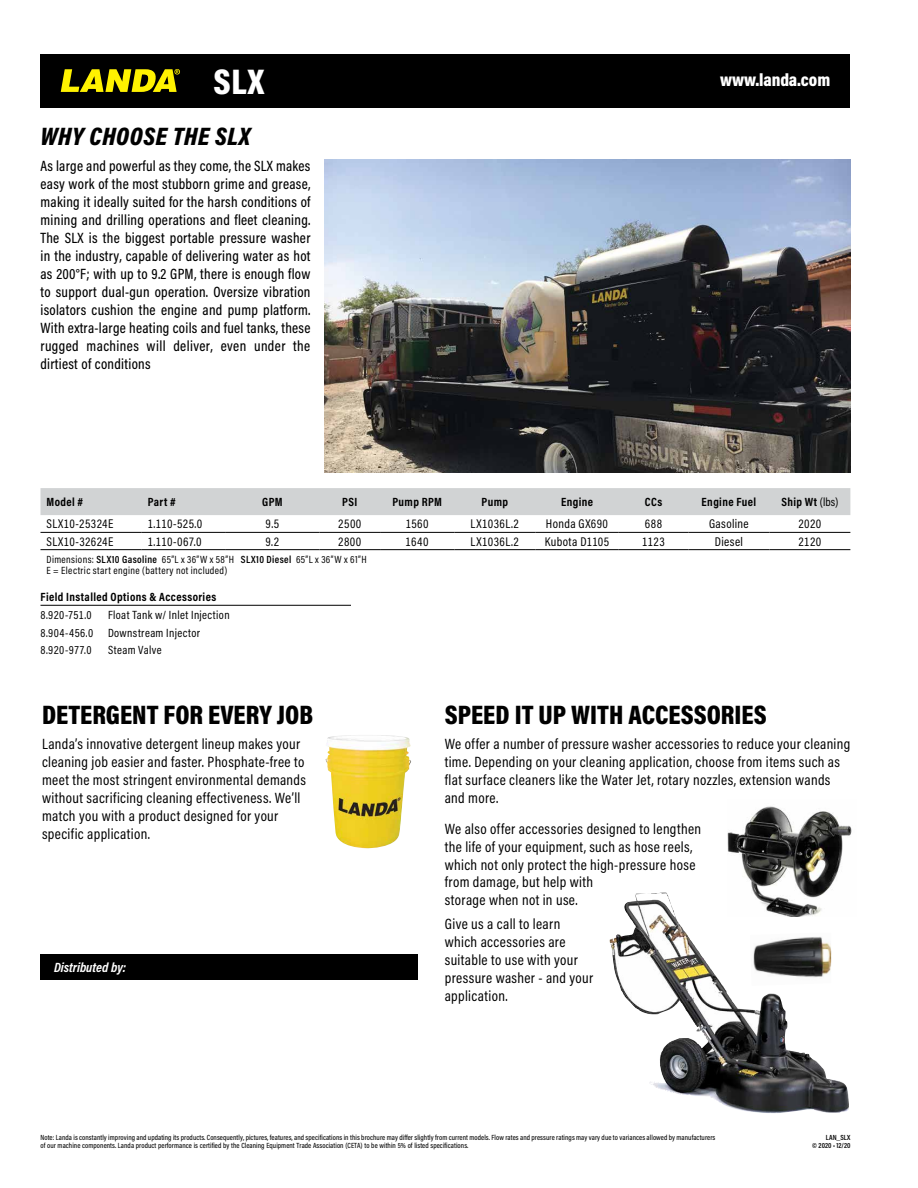
<style>
.page{position:relative;width:918px;height:1188px;background:#fff}
.page>*{position:absolute;margin:0;border:0;box-sizing:border-box;transform-origin:0 0}
.t1{font:900 36px "Acumin Pro Cond";color:#fff}
.t2{font:900 27px "Acumin Pro Cond";color:#000}
.t3{font:italic 900 25.5px "Acumin Pro Cond";letter-spacing:.02em;color:#000}
.t4{font:900 18px "Acumin Pro Cond";letter-spacing:-.005em;color:#fff}
.t5{font:15px/18px "Acumin Pro Cond";letter-spacing:.025em;color:#000}
.t6{font:500 15px/18px "Acumin Pro Cond";letter-spacing:.025em;color:#000;text-align:justify}
.t7{font:italic 700 13.5px "Acumin Pro Cond";color:#fff}
.t8{font:12.75px "Acumin Pro Cond";letter-spacing:.03em;color:#000}
.t9{font:700 12px "Acumin Pro Cond";letter-spacing:.035em;color:#000}
.t10{font:12px/17.2px "Acumin Pro Cond";letter-spacing:.03em;color:#000}
.t11{font:10.5px/11.2px "Acumin Pro Cond";letter-spacing:.035em;color:#000}
.t12{font:500 7.5px/8.2px "Acumin Pro Cond";letter-spacing:.01em;color:#000}
.t13{font:600 7.5px/8.2px "Acumin Pro Cond";color:#000;text-align:right}
.s1{font-weight:400}
.s2{font-weight:600}
</style>
<div class="page">
<div style="left:40px;top:54px;width:810px;height:54px;background:#000"></div>
<svg style="left:61px;top:69px;width:119px;height:23px"></svg>
<div style="left:40px;top:954px;width:378px;height:26px;background:#000"></div>
<img style="left:324px;top:160px;width:526px;height:312px">
<div style="left:40px;top:488px;width:810px;height:27px;background:#d1d3d4"></div>
<hr style="left:40px;top:532px;width:102px;height:1px;background:#000">
<hr style="left:142px;top:532px;width:83px;height:1px;background:#000">
<hr style="left:225px;top:532px;width:95px;height:1px;background:#000">
<hr style="left:320px;top:532px;width:60px;height:1px;background:#000">
<hr style="left:380px;top:532px;width:74px;height:1px;background:#000">
<hr style="left:454px;top:532px;width:81px;height:1px;background:#000">
<hr style="left:535px;top:532px;width:84px;height:1px;background:#000">
<hr style="left:619px;top:532px;width:69px;height:1px;background:#000">
<hr style="left:688px;top:532px;width:81px;height:1px;background:#000">
<hr style="left:769px;top:532px;width:81px;height:1px;background:#000">
<hr style="left:40px;top:549px;width:102px;height:1px;background:#000">
<hr style="left:142px;top:549px;width:83px;height:1px;background:#000">
<hr style="left:225px;top:549px;width:95px;height:1px;background:#000">
<hr style="left:320px;top:549px;width:60px;height:1px;background:#000">
<hr style="left:380px;top:549px;width:74px;height:1px;background:#000">
<hr style="left:454px;top:549px;width:81px;height:1px;background:#000">
<hr style="left:535px;top:549px;width:84px;height:1px;background:#000">
<hr style="left:619px;top:549px;width:69px;height:1px;background:#000">
<hr style="left:688px;top:549px;width:81px;height:1px;background:#000">
<hr style="left:769px;top:549px;width:81px;height:1px;background:#000">
<hr style="left:40px;top:605px;width:68px;height:1px;background:#000">
<hr style="left:108px;top:605px;width:243px;height:1px;background:#000">
<img style="left:326px;top:735px;width:85px;height:113px">
<img style="left:609px;top:892px;width:240px;height:221px">
<img style="left:727px;top:806px;width:125px;height:111px">
<div style="left:748px;top:933px;width:83px;height:53px;background:#fff"></div>
<img style="left:753px;top:937px;width:78px;height:41px">
<h1 class="t1" style="left:213px;top:58px;width:52px">SLX</h1>
<h3 class="t3" style="left:40px;top:119px;width:211px">WHY CHOOSE THE SLX</h3>
<p class="t6" style="left:40px;top:156px;width:272px">As large and powerful as they come, the SLX makes easy work of the most stubborn grime and grease, making it ideally suited for the harsh conditions of mining and drilling operations and fleet cleaning.<br>The SLX is the biggest portable pressure washer in the industry, capable of delivering water as hot as 200°F; with up to 9.2 GPM, there is enough flow to support dual-gun operation. Oversize vibration isolators cushion the engine and pump platform.<br>With extra-large heating coils and fuel tanks, these rugged machines will deliver, even under the dirtiest of conditions</p>
<p class="t4" style="left:720px;top:69px;width:112px">www.landa.com</p>
<p class="t9" style="left:47px;top:494px;width:38px">Model #</p>
<p class="t9" style="left:148px;top:494px;width:29px">Part #</p>
<p class="t9" style="left:262px;top:494px;width:22px">GPM</p>
<p class="t9" style="left:342px;top:494px;width:17px">PSI</p>
<p class="t9" style="left:393px;top:494px;width:51px">Pump RPM</p>
<p class="t9" style="left:482px;top:494px;width:28px">Pump</p>
<p class="t9" style="left:561px;top:494px;width:34px">Engine</p>
<p class="t9" style="left:645px;top:494px;width:19px">CCs</p>
<p class="t9" style="left:702px;top:494px;width:56px">Engine Fuel</p>
<p class="t9" style="left:781px;top:494px;width:59px">Ship Wt <span class="s1">(lbs)</span></p>
<p class="t8" style="left:47px;top:516px;width:68px">SLX10-25324E</p>
<p class="t8" style="left:148px;top:516px;width:56px">1.110-525.0</p>
<p class="t8" style="left:266px;top:516px;width:15px">9.5</p>
<p class="t8" style="left:338px;top:516px;width:25px">2500</p>
<p class="t8" style="left:406px;top:516px;width:25px">1560</p>
<p class="t8" style="left:471px;top:516px;width:50px">LX1036L.2</p>
<p class="t8" style="left:546px;top:516px;width:64px">Honda GX690</p>
<p class="t8" style="left:645px;top:516px;width:19px">688</p>
<p class="t8" style="left:709px;top:516px;width:41px">Gasoline</p>
<p class="t8" style="left:798px;top:516px;width:24px">2020</p>
<p class="t8" style="left:46px;top:533px;width:68px">SLX10-32624E</p>
<p class="t8" style="left:148px;top:533px;width:55px">1.110-067.0</p>
<p class="t8" style="left:265px;top:533px;width:15px">9.2</p>
<p class="t8" style="left:338px;top:533px;width:25px">2800</p>
<p class="t8" style="left:406px;top:533px;width:25px">1640</p>
<p class="t8" style="left:471px;top:533px;width:50px">LX1036L.2</p>
<p class="t8" style="left:545px;top:533px;width:66px">Kubota D1105</p>
<p class="t8" style="left:642px;top:533px;width:24px">1123</p>
<p class="t8" style="left:715px;top:533px;width:30px">Diesel</p>
<p class="t8" style="left:798px;top:533px;width:24px">2120</p>
<p class="t11" style="left:47px;top:554px;width:322px">Dimensions: <span class="s2">SLX10 Gasoline</span> 65”L x 36”W x 58”H <span class="s2">SLX10 Diesel</span> 65”L x 36”W x 61”H<br>E = Electric start engine (battery not included)</p>
<p class="t9" style="left:40px;top:589px;width:177px">Field Installed Options &amp; Accessories</p>
<p class="t10" style="left:40px;top:607px;width:53px">8.920-751.0</p>
<p class="t10" style="left:40px;top:607px;width:191px;text-indent:68px">Float Tank w/ Inlet Injection<br>8.904-456.0 Downstream Injector<br>8.920-977.0</p>
<p class="t10" style="left:108px;top:641px;width:55px">Steam Valve</p>
<h2 class="t2" style="left:42px;top:697px;width:273px">DETERGENT FOR EVERY JOB</h2>
<p class="t5" style="left:42px;top:735px;width:266px">Landa’s innovative detergent lineup makes your cleaning job easier and faster. Phosphate-free to meet the most stringent environmental demands without sacrificing cleaning effectiveness. We’ll match you with a product designed for your specific application.</p>
<p class="t7" style="left:54px;top:958px;width:74px">Distributed by:</p>
<h2 class="t2" style="left:445px;top:697px;width:323px">SPEED IT UP WITH ACCESSORIES</h2>
<p class="t5" style="left:445px;top:735px;width:407px">We offer a number of pressure washer accessories to reduce your cleaning time. Depending on your cleaning application, choose from items such as flat surface cleaners like the Water Jet, rotary nozzles, extension wands and more.</p>
<p class="t5" style="left:445px;top:819px;width:258px">We also offer accessories designed to lengthen the life of your equipment, such as hose reels, which not only protect the high-pressure hose from damage, but help with<br>storage when not in use.</p>
<p class="t5" style="left:445px;top:915px;width:150px">Give us a call to learn which accessories are suitable to use with your pressure washer - and your application.</p>
<p class="t12" style="left:40px;top:1133px;width:676px">Note: Landa is constantly improving and updating its products. Consequently, pictures, features, and specifications in this brochure may differ slightly from current models. Flow rates and pressure ratings may vary due to variances allowed by manufacturers of our machine components. Landa product performance is certified by the Cleaning Equipment Trade Association (CETA) to be within 5% of listed specifications.</p>
<p class="t13" style="left:812px;top:1133px;width:40px">LAN_SLX<br>© 2020 • 12/20</p>
</div>
